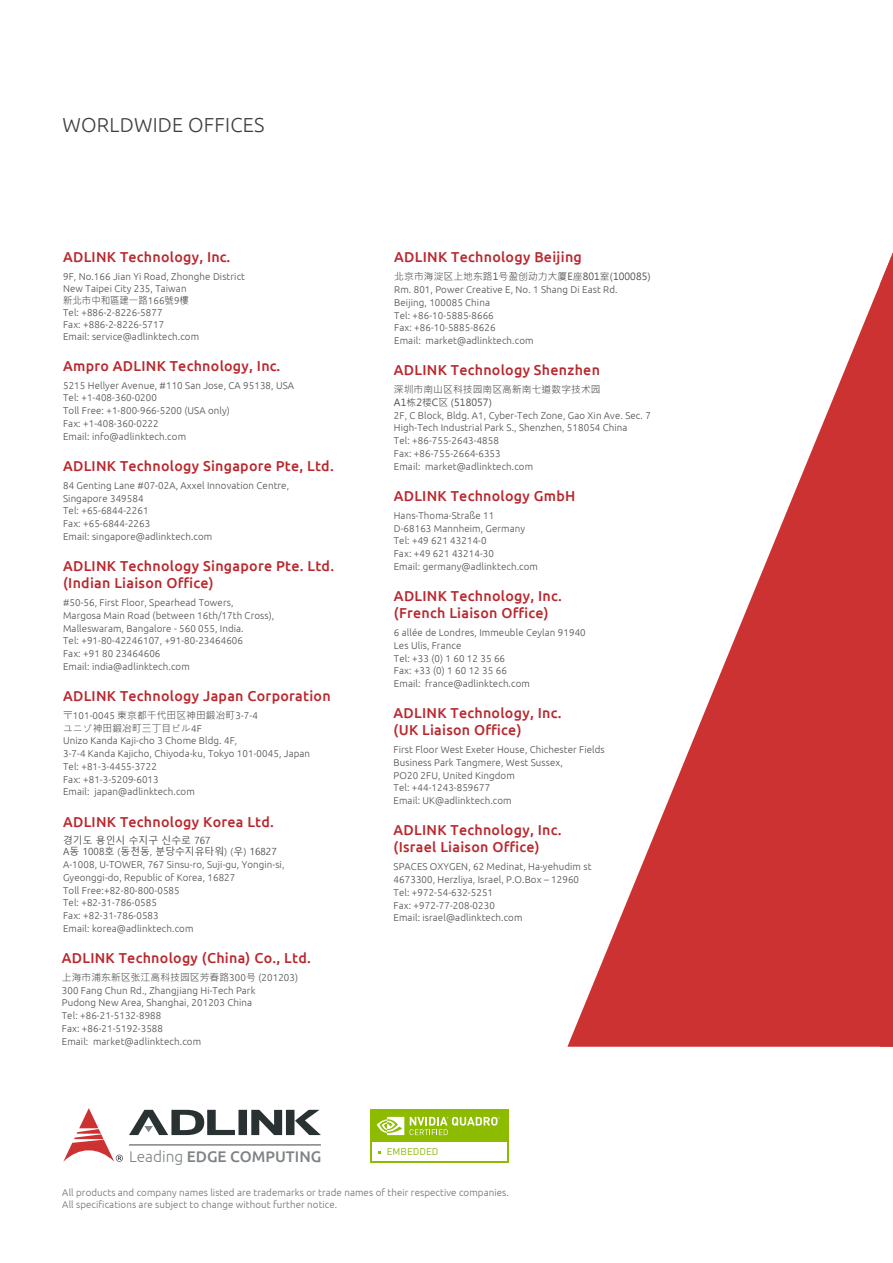
<style>
.page{position:relative;width:893px;height:1263px;background:#fff}
.page>*{position:absolute;margin:0;border:0;box-sizing:border-box;transform-origin:0 0}
.t1{font:300 20.25px "Ubuntu";letter-spacing:.01em;color:#3e3e3f}
.t2{font:500 15.45px "Ubuntu";color:#7f8385}
.t3{font:500 14.4px/17.1px "Ubuntu";letter-spacing:.02em;color:#ba272d}
.t4{font:300 9.9px/12.8px "Ubuntu";letter-spacing:.01em;color:#4f4e4f}
.t5{font:300 9.9px/12.8px "Ubuntu";letter-spacing:.01em;color:#6c6d70}
.t6{font:9.9px/11.7px "Malgun Gothic";color:#4f4e4f}
.t7{font:9.75px "DIN Pro";color:#8dbb00}
.s1{font-family:"Microsoft Jheng Hei";font-weight:400}
.s2{font-family:"Adobe Ming Std"}
.s3{font-weight:300}
</style>
<div class="page">
<div style="left:370px;top:1109px;width:138px;height:53px;background:#8dbb00"></div>
<div style="left:372px;top:1142px;width:134px;height:19px;background:#fff"></div>
<svg style="left:377px;top:1117px;width:27px;height:18px"></svg>
<svg style="left:410px;top:1117px;width:90px;height:18px"></svg>
<svg style="left:567px;top:252px;width:326px;height:795px"></svg>
<svg style="left:129px;top:1110px;width:192px;height:25px"></svg>
<svg style="left:63px;top:1108px;width:60px;height:54px"></svg>
<hr style="left:129px;top:1144px;width:192px;height:2px;background:#808285">
<p class="t1" style="left:63px;top:113px;width:203px">WORLDWIDE OFFICES</p>
<p class="t3" style="left:63px;top:248px;width:169px">ADLINK Technology, Inc.</p>
<p class="t4" style="left:63px;top:270px;width:183px;line-height:12px">9F, No.166 Jian Yi Road, Zhonghe District<br>New Taipei City 235, Taiwan<br><span class="s1">新北市中和區建一路</span>166<span class="s1">號</span>9<span class="s1">樓<br></span>Tel: +886-2-8226-5877<br>Fax: +886-2-8226-5717<br>Email: service@adlinktech.com</p>
<p class="t3" style="left:63px;top:356px;width:219px">Ampro ADLINK Technology, Inc.</p>
<p class="t4" style="left:63px;top:378px;width:232px">5215 Hellyer Avenue, #110 San Jose, CA 95138, USA<br>Tel: +1-408-360-0200<br>Toll Free: +1-800-966-5200 (USA only)<br>Fax: +1-408-360-0222<br>Email: info@adlinktech.com</p>
<p class="t3" style="left:63px;top:457px;width:272px">ADLINK Technology Singapore Pte, Ltd.</p>
<p class="t4" style="left:63px;top:479px;width:227px">84 Genting Lane #07-02A, Axxel Innovation Centre,<br>Singapore 349584<br>Tel: +65-6844-2261<br>Fax: +65-6844-2263<br>Email: singapore@adlinktech.com</p>
<p class="t3" style="left:63px;top:557px;width:273px">ADLINK Technology Singapore Pte. Ltd. (Indian Liaison Office)</p>
<p class="t4" style="left:63px;top:596px;width:213px">#50-56, First Floor, Spearhead Towers,<br>Margosa Main Road (between 16th/17th Cross), Malleswaram, Bangalore - 560 055, India.<br>Tel: +91-80-42246107, +91-80-23464606<br>Fax: +91 80 23464606<br>Email: india@adlinktech.com</p>
<p class="t3" style="left:63px;top:687px;width:269px">ADLINK Technology Japan Corporation</p>
<p class="t4" style="left:63px;top:709px;width:248px"><span class="s2">〒</span>101-0045 <span class="s1">東京都千代田区神田鍛冶町</span>3-7-4<br><span class="s1">ユニゾ神田鍛冶町三丁目ビル</span>4F<br>Unizo Kanda Kaji-cho 3 Chome Bldg. 4F,<br>3-7-4 Kanda Kajicho, Chiyoda-ku, Tokyo 101-0045, Japan<br>Tel: +81-3-4455-3722<br>Fax: +81-3-5209-6013<br>Email: japan@adlinktech.com</p>
<p class="t3" style="left:63px;top:812px;width:212px">ADLINK Technology Korea Ltd.</p>
<p class="t6" style="left:63px;top:834px;width:215px">경기도 용인시 수지구 신수로 767<br>A동 1008호 (동천동, 분당수지유타워) (우) 16827</p>
<p class="t4" style="left:63px;top:858px;width:223px">A-1008, U-TOWER, 767 Sinsu-ro, Suji-gu, Yongin-si,<br>Gyeonggi-do, Republic of Korea, 16827<br>Toll Free:+82-80-800-0585<br>Tel: +82-31-786-0585<br>Fax: +82-31-786-0583<br>Email: korea@adlinktech.com</p>
<p class="t3" style="left:62px;top:949px;width:251px">ADLINK Technology (China) Co., Ltd.</p>
<p class="t4" style="left:62px;top:971px;width:238px"><span class="s1">上海市浦东新区张江高科技园区芳春路</span>300<span class="s1">号</span> (201203)<br>300 Fang Chun Rd., Zhangjiang Hi-Tech Park<br>Pudong New Area, Shanghai, 201203 China<br>Tel: +86-21-5132-8988<br>Fax: +86-21-5192-3588<br>Email: market@adlinktech.com</p>
<p class="t3" style="left:178px;top:574px;width:17px">f</p>
<p class="t2" style="left:129px;top:1147px;width:194px"><span class="s3">Leading</span> EDGE COMPUTING</p>
<p class="t3" style="left:394px;top:248px;width:189px">ADLINK Technology Beijing</p>
<p class="t4" style="left:394px;top:270px;width:258px"><span class="s1">北京市海淀区上地东路1号盈创动力大厦E座801室(100085)<br></span>Rm. 801, Power Creative E, No. 1 Shang Di East Rd.<br>Beijing, 100085 China<br>Tel: +86-10-5885-8666<br>Fax: +86-10-5885-8626<br>Email: market@adlinktech.com</p>
<p class="t3" style="left:394px;top:361px;width:208px">ADLINK Technology Shenzhen</p>
<p class="t4" style="left:394px;top:383px;width:258px"><span class="s1">深圳市南山区科技园南区高新南七道数字技术园<br>A1栋2楼C区 (518057)<br></span>2F, C Block, Bldg. A1, Cyber-Tech Zone, Gao Xin Ave. Sec. 7<br>High-Tech Industrial Park S., Shenzhen, 518054 China<br>Tel: +86-755-2643-4858<br>Fax: +86-755-2664-6353<br>Email: market@adlinktech.com</p>
<p class="t3" style="left:394px;top:487px;width:183px">ADLINK Technology GmbH</p>
<p class="t4" style="left:394px;top:509px;width:146px">Hans-Thoma-Straße 11<br>D-68163 Mannheim, Germany<br>Tel: +49 621 43214-0<br>Fax: +49 621 43214-30<br>Email: germany@adlinktech.com</p>
<p class="t3" style="left:394px;top:587px;width:169px">ADLINK Technology, Inc. (French Liaison Office)</p>
<p class="t4" style="left:394px;top:626px;width:193px">6 allée de Londres, Immeuble Ceylan 91940<br>Les Ulis, France<br>Tel: +33 (0) 1 60 12 35 66<br>Fax: +33 (0) 1 60 12 35 66<br>Email: france@adlinktech.com</p>
<p class="t3" style="left:513px;top:604px;width:17px">f</p>
<p class="t3" style="left:394px;top:704px;width:169px">ADLINK Technology, Inc. (UK Liaison Office)</p>
<p class="t4" style="left:394px;top:743px;width:213px">First Floor West Exeter House, Chichester Fields<br>Business Park Tangmere, West Sussex,<br>PO20 2FU, United Kingdom<br>Tel: +44-1243-859677<br>Email: UK@adlinktech.com</p>
<p class="t3" style="left:486px;top:721px;width:17px">f</p>
<p class="t3" style="left:394px;top:821px;width:169px">ADLINK Technology, Inc. (Israel Liaison Office)</p>
<p class="t4" style="left:394px;top:860px;width:199px">SPACES OXYGEN, 62 Medinat, Ha-yehudim st<br>4673300, Herzliya, Israel, P.O.Box – 12960<br>Tel: +972-54-632-5251<br>Fax: +972-77-208-0230<br>Email: israel@adlinktech.com</p>
<p class="t3" style="left:504px;top:838px;width:17px">f</p>
<p class="t7" style="left:387px;top:1144px;width:53px">EMBEDDED</p>
<p class="t5" style="left:62px;top:1185px;width:448px">All products and company names listed are trademarks or trade names of their respective companies.<br>All specifications are subject to change without further notice.</p>
</div>
